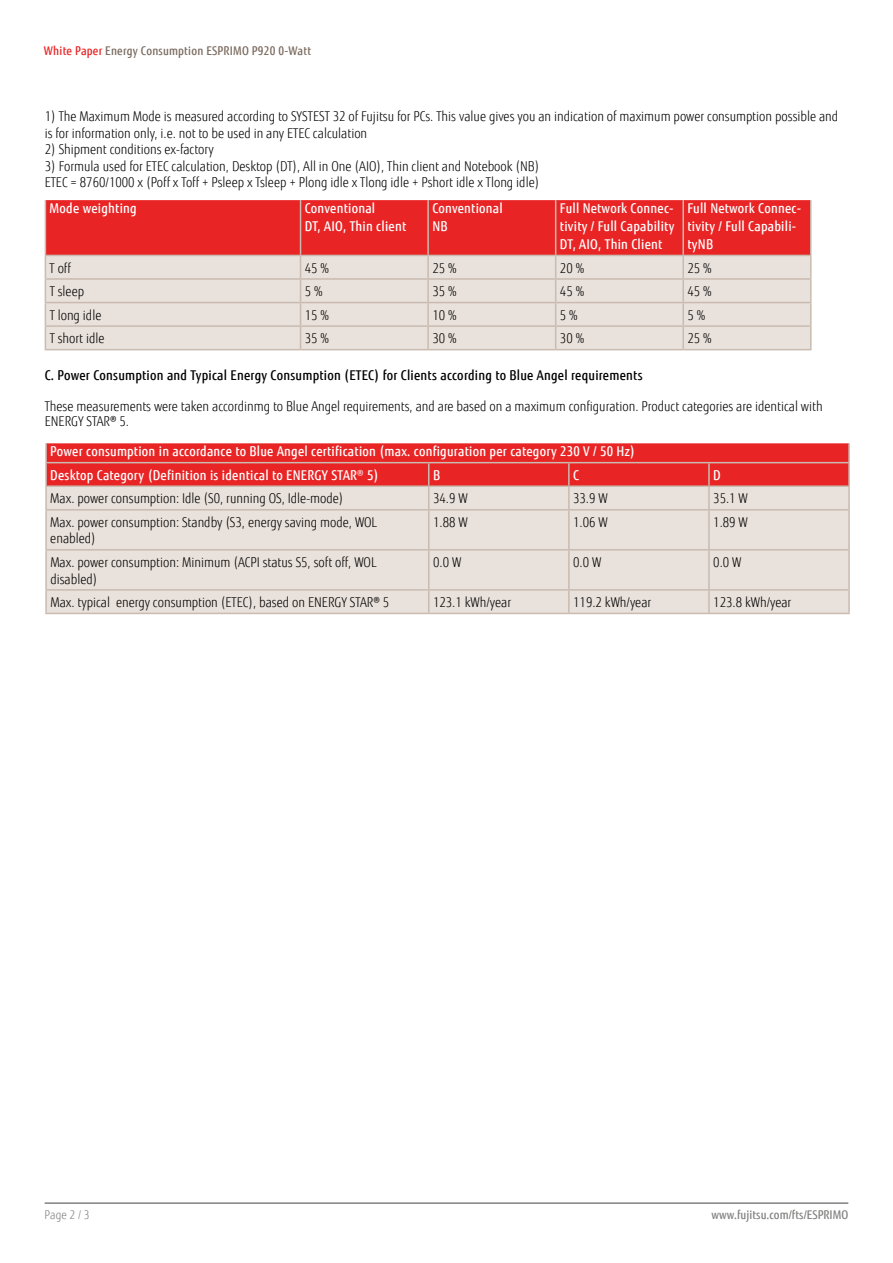
<style>
.page{position:relative;width:893px;height:1263px;background:#fff}
.page>*{position:absolute;margin:0;border:0;box-sizing:border-box;transform-origin:0 0}
.t1{font:300 13.5px/16.5px "Fujitsu Sans";color:#000;scale:.9 1}
.t2{font:500 13.5px/18px "Fujitsu Sans";letter-spacing:.02em;color:#fff;scale:.9 1}
.t3{font:500 13.5px "Fujitsu Sans";letter-spacing:.02em;color:#000;scale:.9 1}
.t4{font:500 12px "Fujitsu Sans";letter-spacing:.02em;color:#79695e;scale:.9 1}
.t5{font:500 12px "Fujitsu Sans";letter-spacing:.005em;color:#818280;scale:.9 1}
.t6{font:300 12px "Fujitsu Sans";color:#818280;scale:.9 1}
.s1{color:#e92425}
.s2{font-weight:300}
</style>
<div class="page">
<hr style="left:45px;top:1202px;width:803px;height:2px;background:#818280">
<div style="left:47px;top:510px;width:801px;height:103px;background:#e9e1db"></div>
<svg style="left:45px;top:443px;width:805px;height:66px;background:#e76b69"></svg>
<hr style="left:569px;top:485px;width:140px;height:2px;background:#c9bbb0">
<hr style="left:568px;top:487px;width:2px;height:22px;background:#c9bbb0">
<hr style="left:709px;top:485px;width:141px;height:2px;background:#c9bbb0">
<hr style="left:708px;top:487px;width:2px;height:22px;background:#c9bbb0">
<hr style="left:848px;top:487px;width:2px;height:22px;background:#c9bbb0">
<hr style="left:45px;top:509px;width:384px;height:1px;background:#c9bbb0">
<hr style="left:45px;top:510px;width:2px;height:39px;background:#c9bbb0">
<hr style="left:429px;top:509px;width:140px;height:1px;background:#c9bbb0">
<hr style="left:428px;top:510px;width:1px;height:39px;background:#c9bbb0">
<hr style="left:569px;top:509px;width:140px;height:1px;background:#c9bbb0">
<hr style="left:568px;top:510px;width:2px;height:39px;background:#c9bbb0">
<hr style="left:709px;top:509px;width:141px;height:1px;background:#c9bbb0">
<hr style="left:708px;top:510px;width:2px;height:39px;background:#c9bbb0">
<hr style="left:848px;top:510px;width:2px;height:39px;background:#c9bbb0">
<hr style="left:45px;top:549px;width:384px;height:2px;background:#c9bbb0">
<hr style="left:45px;top:551px;width:2px;height:38px;background:#c9bbb0">
<hr style="left:429px;top:549px;width:140px;height:2px;background:#c9bbb0">
<hr style="left:428px;top:551px;width:1px;height:38px;background:#c9bbb0">
<hr style="left:569px;top:549px;width:140px;height:2px;background:#c9bbb0">
<hr style="left:568px;top:551px;width:2px;height:38px;background:#c9bbb0">
<hr style="left:709px;top:549px;width:141px;height:2px;background:#c9bbb0">
<hr style="left:708px;top:551px;width:2px;height:38px;background:#c9bbb0">
<hr style="left:848px;top:551px;width:2px;height:38px;background:#c9bbb0">
<hr style="left:45px;top:589px;width:384px;height:2px;background:#c9bbb0">
<hr style="left:45px;top:613px;width:384px;height:1px;background:#c9bbb0">
<hr style="left:45px;top:591px;width:2px;height:22px;background:#c9bbb0">
<hr style="left:429px;top:589px;width:140px;height:2px;background:#c9bbb0">
<hr style="left:429px;top:613px;width:140px;height:1px;background:#c9bbb0">
<svg style="left:428px;top:591px;width:1px;height:22px"></svg>
<hr style="left:569px;top:589px;width:140px;height:2px;background:#c9bbb0">
<hr style="left:569px;top:613px;width:140px;height:1px;background:#c9bbb0">
<hr style="left:568px;top:591px;width:2px;height:22px;background:#c9bbb0">
<hr style="left:709px;top:589px;width:141px;height:2px;background:#c9bbb0">
<hr style="left:709px;top:613px;width:141px;height:1px;background:#c9bbb0">
<hr style="left:708px;top:591px;width:2px;height:22px;background:#c9bbb0">
<hr style="left:848px;top:591px;width:2px;height:22px;background:#c9bbb0">
<hr style="left:810px;top:200px;width:2px;height:55px;background:#c9bbb0">
<hr style="left:810px;top:256px;width:2px;height:22px;background:#c9bbb0">
<hr style="left:810px;top:280px;width:2px;height:22px;background:#c9bbb0">
<hr style="left:810px;top:303px;width:2px;height:22px;background:#c9bbb0">
<hr style="left:45px;top:349px;width:256px;height:1px;background:#c9bbb0">
<hr style="left:301px;top:349px;width:127px;height:1px;background:#c9bbb0">
<hr style="left:428px;top:349px;width:128px;height:1px;background:#c9bbb0">
<hr style="left:556px;top:349px;width:127px;height:1px;background:#c9bbb0">
<svg style="left:45px;top:200px;width:766px;height:149px;background:#e79a96"></svg>
<hr style="left:683px;top:325px;width:128px;height:2px;background:#c9bbb0">
<hr style="left:683px;top:349px;width:128px;height:1px;background:#c9bbb0">
<hr style="left:682px;top:327px;width:2px;height:22px;background:#c9bbb0">
<hr style="left:810px;top:327px;width:2px;height:22px;background:#c9bbb0">
<p class="t4" style="left:44px;top:43px;width:298px"><span class="s1">White Paper</span> Energy Consumption ESPRIMO P920 0-Watt</p>
<p class="t1" style="left:45px;top:109px;width:883px">1) The Maximum Mode is measured according to SYSTEST 32 of Fujitsu for PCs. This value gives you an indication of maximum power consumption possible and is for information only, i.e. not to be used in any ETEC calculation</p>
<p class="t1" style="left:45px;top:142px;width:190px">2) Shipment conditions ex-factory</p>
<p class="t1" style="left:45px;top:158px;width:551px">3) Formula used for ETEC calculation, Desktop (DT), All in One (AIO), Thin client and Notebook (NB)<br>ETEC = 8760/1000 x (Poff x Toff + Psleep x Tsleep + Plong idle x Tlong idle + Pshort idle x Tlong idle)</p>
<p class="t2" style="left:50px;top:199px;width:98px">Mode weighting</p>
<p class="t2" style="left:305px;top:199px;width:114px">Conventional<br>DT, AIO, Thin client</p>
<p class="t2" style="left:432px;top:199px;width:80px">Conventional<br>NB</p>
<p class="t2" style="left:560px;top:199px;width:129px;text-align:justify">Full Network Connec&shy;tivity / Full Capability DT, AIO, Thin Client</p>
<p class="t2" style="left:687px;top:199px;width:128px">Full Network Connec&shy;tivity / Full Capabili&shy;tyNB</p>
<p class="t1" style="left:50px;top:260px;width:25px">T off</p>
<p class="t1" style="left:305px;top:260px;width:28px">45 %</p>
<p class="t1" style="left:432px;top:260px;width:28px">25 %</p>
<p class="t1" style="left:560px;top:260px;width:28px">20 %</p>
<p class="t1" style="left:687px;top:260px;width:28px">25 %</p>
<p class="t1" style="left:50px;top:283px;width:40px">T sleep</p>
<p class="t1" style="left:305px;top:283px;width:21px">5 %</p>
<p class="t1" style="left:432px;top:283px;width:28px">35 %</p>
<p class="t1" style="left:560px;top:283px;width:28px">45 %</p>
<p class="t1" style="left:687px;top:283px;width:28px">45 %</p>
<p class="t1" style="left:50px;top:307px;width:59px">T long idle</p>
<p class="t1" style="left:305px;top:307px;width:28px">15 %</p>
<p class="t1" style="left:432px;top:307px;width:28px">10 %</p>
<p class="t1" style="left:560px;top:307px;width:21px">5 %</p>
<p class="t1" style="left:687px;top:307px;width:21px">5 %</p>
<p class="t1" style="left:50px;top:330px;width:62px">T short idle</p>
<p class="t1" style="left:305px;top:330px;width:28px">35 %</p>
<p class="t1" style="left:432px;top:330px;width:28px">30 %</p>
<p class="t1" style="left:560px;top:330px;width:28px">30 %</p>
<p class="t1" style="left:687px;top:330px;width:28px">25 %</p>
<p class="t3" style="left:45px;top:367px;width:666px">C. Power Consumption and Typical Energy Consumption (ETEC) for Clients according to Blue Angel requirements</p>
<p class="t1" style="left:45px;top:399px;width:866px;line-height:15px">These measurements were taken accordinmg to Blue Angel requirements, and are based on a maximum configuration. Product categories are identical with<br>ENERGY STAR® 5.</p>
<p class="t2" style="left:50px;top:440px;width:651px;line-height:23.5px">Power consumption in accordance to Blue Angel certification (max. configuration per category 230 V / 50 Hz)<br>Desktop Category (Definition is identical to ENERGY STAR<span class="s2">®</span> 5)</p>
<p class="t2" style="left:433px;top:466px;width:9px">B</p>
<p class="t2" style="left:573px;top:466px;width:8px">C</p>
<p class="t2" style="left:713px;top:466px;width:10px">D</p>
<p class="t1" style="left:50px;top:490px;width:327px">Max. power consumption: Idle (S0, running OS, Idle-mode)</p>
<p class="t1" style="left:433px;top:490px;width:40px">34.9 W</p>
<p class="t1" style="left:573px;top:490px;width:40px">33.9 W</p>
<p class="t1" style="left:713px;top:490px;width:40px">35.1 W</p>
<p class="t1" style="left:50px;top:514px;width:365px">Max. power consumption: Standby (S3, energy saving mode, WOL enabled)</p>
<p class="t1" style="left:433px;top:514px;width:40px">1.88 W</p>
<p class="t1" style="left:573px;top:514px;width:40px">1.06 W</p>
<p class="t1" style="left:713px;top:514px;width:40px">1.89 W</p>
<p class="t1" style="left:50px;top:554px;width:364px">Max. power consumption: Minimum (ACPI status S5, soft off, WOL disabled)</p>
<p class="t1" style="left:433px;top:554px;width:33px">0.0 W</p>
<p class="t1" style="left:573px;top:554px;width:33px">0.0 W</p>
<p class="t1" style="left:713px;top:554px;width:33px">0.0 W</p>
<p class="t1" style="left:50px;top:594px;width:378px">Max. typical energy consumption (ETEC), based on ENERGY STAR® 5</p>
<p class="t1" style="left:433px;top:594px;width:88px">123.1 kWh/year</p>
<p class="t1" style="left:573px;top:594px;width:88px">119.2 kWh/year</p>
<p class="t1" style="left:713px;top:594px;width:88px">123.8 kWh/year</p>
<p class="t6" style="left:45px;top:1208px;width:51px">Page 2 / 3</p>
<p class="t5" style="left:711px;top:1208px;width:153px">www.fujitsu.com/fts/ESPRIMO</p>
</div>
